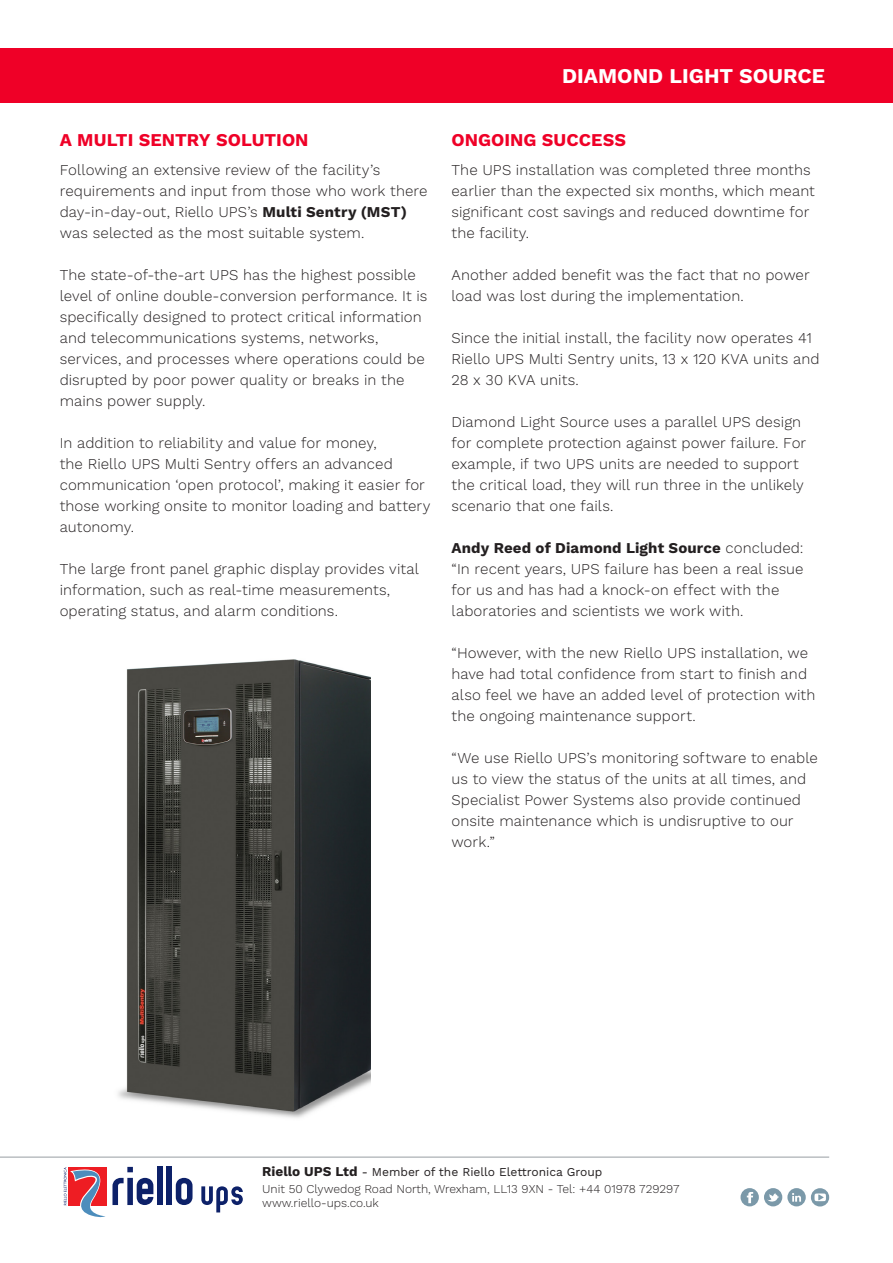
<style>
.page{position:relative;width:893px;height:1263px;background:#fff}
.page>*{position:absolute;margin:0;border:0;box-sizing:border-box;transform-origin:0 0}
.TITOLI_BIG{font:700 21px "Work Sans";color:#fff}
.testo{font:700 18px "Work Sans";color:#ef0027}
.testo-2{font:300 15px/21px "Work Sans";letter-spacing:.005em;color:#231f20}
.t1{font:300 12px "Work Sans";color:#231f20}
.t2{font:12px "Work Sans";color:#231f20}
.s1{font-weight:700}
.s2{font-weight:700;font-size:13.5px}
</style>
<div class="page">
<svg style="left:201px;top:1186px;width:42px;height:26px"></svg>
<div style="left:157px;top:1167px;width:6px;height:38px;background:#0d2169"></div>
<div style="left:166px;top:1167px;width:6px;height:38px;background:#0d2169"></div>
<svg style="left:176px;top:1178px;width:17px;height:27px"></svg>
<svg style="left:64px;top:1166px;width:89px;height:52px"></svg>
<hr style="left:0;top:1157px;width:829px;height:1px;background:#989da3">
<svg style="left:740px;top:1188px;width:89px;height:18px"></svg>
<div style="left:0;top:48px;width:893px;height:55px;background:#ef0027"></div>
<img style="left:118px;top:659px;width:252px;height:459px">
<p class="testo" style="left:60px;top:129px;width:250px">A MULTI SENTRY SOLUTION</p>
<p class="testo-2" style="left:60px;top:160px;width:369px">Following an extensive review of the facility’s requirements and input from those who work there day-in-day-out, Riello UPS’s <span class="s1">Multi Sentry (MST) </span>was selected as the most suitable system.</p>
<p class="testo-2" style="left:60px;top:265px;width:369px">The state-of-the-art UPS has the highest possible level of online double-conversion performance. It is specifically designed to protect critical information and telecommunications systems, networks, services, and processes where operations could be disrupted by poor power quality or breaks in the mains power supply.</p>
<p class="testo-2" style="left:60px;top:433px;width:372px">In addition to reliability and value for money,<br>the Riello UPS Multi Sentry offers an advanced communication ‘open protocol’, making it easier for those working onsite to monitor loading and battery autonomy.</p>
<p class="testo-2" style="left:60px;top:559px;width:361px">The large front panel graphic display provides vital information, such as real-time measurements, operating status, and alarm conditions.</p>
<p class="TITOLI_BIG" style="left:562px;top:64px;width:264px">DIAMOND LIGHT SOURCE</p>
<p class="testo" style="left:451px;top:129px;width:176px">ONGOING SUCCESS</p>
<p class="testo-2" style="left:451px;top:160px;width:365px">The UPS installation was completed three months earlier than the expected six months, which meant significant cost savings and reduced downtime for the facility.</p>
<p class="testo-2" style="left:451px;top:265px;width:360px">Another added benefit was the fact that no power load was lost during the implementation.</p>
<p class="testo-2" style="left:451px;top:328px;width:370px">Since the initial install, the facility now operates 41<br>Riello UPS Multi Sentry units, 13 x 120 KVA units and<br>28 x 30 KVA units.</p>
<p class="testo-2" style="left:451px;top:412px;width:356px">Diamond Light Source uses a parallel UPS design for complete protection against power failure. For example, if two UPS units are needed to support the critical load, they will run three in the unlikely scenario that one fails.</p>
<p class="testo-2" style="left:451px;top:538px;width:354px"><span class="s1">Andy Reed of Diamond Light Source</span> concluded: “In recent years, UPS failure has been a real issue for us and has had a knock-on effect with the laboratories and scientists we work with.</p>
<p class="testo-2" style="left:451px;top:643px;width:365px">“However, with the new Riello UPS installation, we have had total confidence from start to finish and also feel we have an added level of protection with the ongoing maintenance support.</p>
<p class="testo-2" style="left:451px;top:748px;width:368px">“We use Riello UPS’s monitoring software to enable us to view the status of the units at all times, and Specialist Power Systems also provide continued onsite maintenance which is undisruptive to our work.”</p>
<p class="t2" style="left:262px;top:1165px;width:342px"><span class="s2">Riello UPS Ltd</span> - Member of the Riello Elettronica Group</p>
<p class="t1" style="left:262px;top:1182px;width:419px">Unit 50 Clywedog Road North, Wrexham, LL13 9XN - Tel: +44 01978 729297</p>
<p class="t1" style="left:262px;top:1196px;width:118px">www.riello-ups.co.uk</p>
</div>
